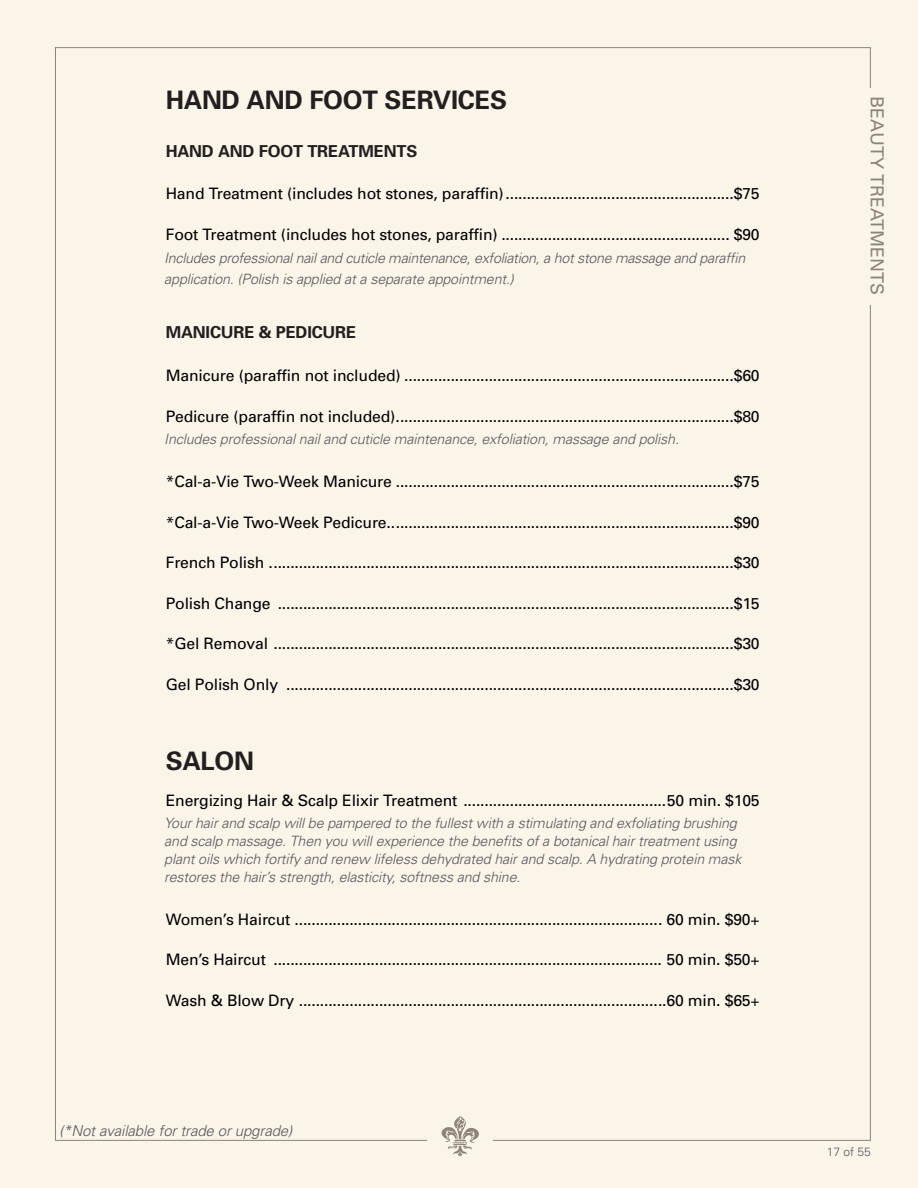
<style>
.page{position:relative;width:918px;height:1188px;background:#fbf4e9}
.page>*{position:absolute;margin:0;border:0;box-sizing:border-box;transform-origin:0 0}
.Sub_Title_Section{font:700 25.5px "Univers";letter-spacing:-.01em;color:#231f20}
.Side_Title{font:18px "Univers";color:#8e837a}
._1_Title{font:700 16.5px "Univers";letter-spacing:-.01em;color:#231f20}
.Price_Central_TAB{font:15.75px "Univers";letter-spacing:-.01em;color:#000}
.Not_available{font:italic 300 15px "Univers";letter-spacing:-.01em;color:#57585a}
.SubPrice_Description{font:italic 300 14.25px/18px "Univers";letter-spacing:-.01em;color:#57585a}
.t1{font:300 12px "Univers";color:#57585a}
</style>
<div class="page">
<svg style="left:441px;top:1115px;width:38px;height:42px"></svg>
<p class="Sub_Title_Section" style="left:166px;top:83px;width:343px">HAND AND FOOT SERVICES</p>
<p class="_1_Title" style="left:166px;top:140px;width:253px">HAND AND FOOT TREATMENTS</p>
<p class="Price_Central_TAB" style="left:166px;top:184px;width:596px">Hand Treatment (includes hot stones, paraffin)......................................................$75</p>
<p class="Price_Central_TAB" style="left:166px;top:225px;width:596px">Foot Treatment (includes hot stones, paraffin) ...................................................... $90</p>
<p class="SubPrice_Description" style="left:164px;top:247px;width:583px;line-height:21px">Includes professional nail and cuticle maintenance, exfoliation, a hot stone massage and paraffin application. (Polish is applied at a separate appointment.)</p>
<p class="_1_Title" style="left:166px;top:322px;width:192px">MANICURE &amp; PEDICURE</p>
<p class="Price_Central_TAB" style="left:166px;top:366px;width:596px">Manicure (paraffin not included) ..............................................................................$60</p>
<p class="Price_Central_TAB" style="left:166px;top:406px;width:596px">Pedicure (paraffin not included)................................................................................$80</p>
<p class="SubPrice_Description" style="left:164px;top:430px;width:516px">Includes professional nail and cuticle maintenance, exfoliation, massage and polish.</p>
<p class="Price_Central_TAB" style="left:166px;top:472px;width:596px">*Cal-a-Vie Two-Week Manicure ................................................................................$75</p>
<p class="Price_Central_TAB" style="left:166px;top:512px;width:596px">*Cal-a-Vie Two-Week Pedicure..................................................................................$90</p>
<p class="Price_Central_TAB" style="left:166px;top:553px;width:596px">French Polish ..............................................................................................................$30</p>
<p class="Price_Central_TAB" style="left:166px;top:593px;width:596px">Polish Change ............................................................................................................$15</p>
<p class="Price_Central_TAB" style="left:166px;top:634px;width:596px">*Gel Removal .............................................................................................................$30</p>
<p class="Price_Central_TAB" style="left:166px;top:675px;width:596px">Gel Polish Only ..........................................................................................................$30</p>
<p class="Sub_Title_Section" style="left:166px;top:744px;width:90px">SALON</p>
<p class="Price_Central_TAB" style="left:166px;top:790px;width:596px">Energizing Hair &amp; Scalp Elixir Treatment ................................................50 min. $105</p>
<p class="SubPrice_Description" style="left:164px;top:814px;width:579px">Your hair and scalp will be pampered to the fullest with a stimulating and exfoliating brushing and scalp massage. Then you will experience the benefits of a botanical hair treatment using plant oils which fortify and renew lifeless dehydrated hair and scalp. A hydrating protein mask restores the hair’s strength, elasticity, softness and shine.</p>
<p class="Price_Central_TAB" style="left:166px;top:909px;width:596px">Women’s Haircut ....................................................................................... 60 min. $90+</p>
<p class="Price_Central_TAB" style="left:166px;top:950px;width:596px">Men’s Haircut ............................................................................................ 50 min. $50+</p>
<p class="Price_Central_TAB" style="left:166px;top:991px;width:596px">Wash &amp; Blow Dry .......................................................................................60 min. $65+</p>
<p class="Not_available" style="left:59px;top:1122px;width:234px">(*Not available for trade or upgrade)</p>
<p class="Side_Title" style="left:888px;top:96px;width:201px;rotate:90deg">BEAUTY TREATMENTS</p>
<p class="t1" style="left:827px;top:1145px;width:46px">17 of 55</p>
</div>
